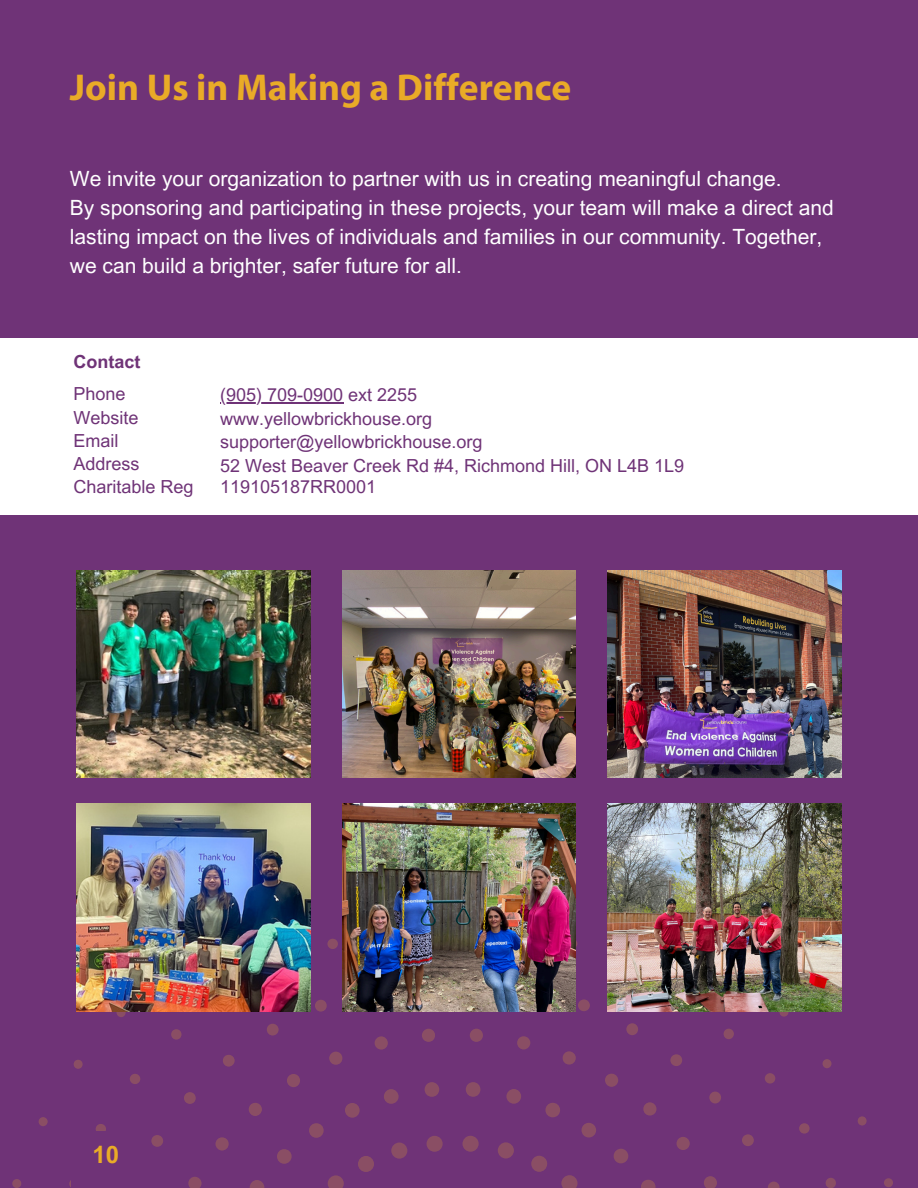
<style>
.page{position:relative;width:918px;height:1188px;background:#6f3377}
.page>*{position:absolute;margin:0;border:0;box-sizing:border-box;transform-origin:0 0}
.t1{font:700 37.5px "Myriad Pro";color:#e9ab27}
.t2{font:700 24px "Arial MT Pro";color:#e9ab27}
.t3{font:21px/29.2px "Arial MT Pro";color:#fff}
.t4{font:18px "Arial MT Pro";color:#6f3377}
.t5{font:700 18px "Arial MT Pro";color:#6f3377}
</style>
<div class="page">
<div style="left:498px;top:1142px;width:16px;height:17px;background:#8a4e64;border-radius:50%"></div>
<svg style="left:328px;top:1175px;width:16px;height:13px"></svg>
<svg style="left:561px;top:1175px;width:17px;height:13px"></svg>
<div style="left:462px;top:1136px;width:17px;height:16px;background:#8a4e64;border-radius:50%"></div>
<div style="left:391px;top:1142px;width:16px;height:17px;background:#8a4e64;border-radius:50%"></div>
<div style="left:531px;top:1156px;width:16px;height:16px;background:#8a4e64;border-radius:50%"></div>
<div style="left:358px;top:1156px;width:16px;height:16px;background:#8a4e64;border-radius:50%"></div>
<div style="left:427px;top:1136px;width:16px;height:16px;background:#8a4e64;border-radius:50%"></div>
<div style="left:506px;top:1089px;width:15px;height:15px;background:#8a4e64;border-radius:50%"></div>
<svg style="left:250px;top:1180px;width:14px;height:8px"></svg>
<div style="left:466px;top:1082px;width:14px;height:15px;background:#8a4e64;border-radius:50%"></div>
<div style="left:424px;top:1082px;width:15px;height:15px;background:#8a4e64;border-radius:50%"></div>
<div style="left:614px;top:1149px;width:14px;height:14px;background:#8a4e64;border-radius:50%"></div>
<div style="left:582px;top:1123px;width:14px;height:15px;background:#8a4e64;border-radius:50%"></div>
<div style="left:384px;top:1089px;width:15px;height:15px;background:#8a4e64;border-radius:50%"></div>
<div style="left:277px;top:1149px;width:15px;height:15px;background:#8a4e64;border-radius:50%"></div>
<div style="left:345px;top:1103px;width:15px;height:15px;background:#8a4e64;border-radius:50%"></div>
<div style="left:545px;top:1103px;width:15px;height:14px;background:#8a4e64;border-radius:50%"></div>
<svg style="left:641px;top:1180px;width:15px;height:8px"></svg>
<div style="left:309px;top:1123px;width:15px;height:15px;background:#8a4e64;border-radius:50%"></div>
<div style="left:676px;top:1137px;width:14px;height:13px;background:#8a4e64;border-radius:50%"></div>
<div style="left:287px;top:1074px;width:13px;height:13px;background:#8a4e64;border-radius:50%"></div>
<div style="left:375px;top:1036px;width:13px;height:14px;background:#8a4e64;border-radius:50%"></div>
<div style="left:517px;top:1036px;width:14px;height:14px;background:#8a4e64;border-radius:50%"></div>
<svg style="left:188px;top:1177px;width:14px;height:11px"></svg>
<div style="left:215px;top:1137px;width:14px;height:14px;background:#8a4e64;border-radius:50%"></div>
<div style="left:563px;top:1051px;width:13px;height:14px;background:#8a4e64;border-radius:50%"></div>
<div style="left:470px;top:1028px;width:13px;height:14px;background:#8a4e64;border-radius:50%"></div>
<div style="left:605px;top:1073px;width:13px;height:14px;background:#8a4e64;border-radius:50%"></div>
<svg style="left:704px;top:1176px;width:13px;height:12px"></svg>
<div style="left:249px;top:1103px;width:13px;height:13px;background:#8a4e64;border-radius:50%"></div>
<div style="left:643px;top:1102px;width:14px;height:14px;background:#8a4e64;border-radius:50%"></div>
<div style="left:422px;top:1029px;width:13px;height:13px;background:#8a4e64;border-radius:50%"></div>
<div style="left:329px;top:1051px;width:13px;height:14px;background:#8a4e64;border-radius:50%"></div>
<div style="left:578px;top:999px;width:12px;height:12px;background:#8a4e64;border-radius:50%"></div>
<div style="left:626px;top:1023px;width:12px;height:12px;background:#8a4e64;border-radius:50%"></div>
<div style="left:742px;top:1134px;width:12px;height:12px;background:#8a4e64;border-radius:50%"></div>
<div style="left:315px;top:1000px;width:12px;height:12px;background:#8a4e64;border-radius:50%"></div>
<div style="left:151px;top:1135px;width:12px;height:12px;background:#8a4e64;border-radius:50%"></div>
<svg style="left:709px;top:1091px;width:12px;height:13px"></svg>
<div style="left:267px;top:1024px;width:12px;height:12px;background:#8a4e64;border-radius:50%"></div>
<div style="left:670px;top:1054px;width:12px;height:12px;background:#8a4e64;border-radius:50%"></div>
<div style="left:223px;top:1055px;width:12px;height:12px;background:#8a4e64;border-radius:50%"></div>
<div style="left:184px;top:1092px;width:12px;height:12px;background:#8a4e64;border-radius:50%"></div>
<svg style="left:768px;top:1182px;width:12px;height:6px"></svg>
<div style="left:567px;top:938px;width:10px;height:11px;background:#8a4e64;border-radius:50%"></div>
<div style="left:765px;top:1073px;width:10px;height:11px;background:#8a4e64;border-radius:50%"></div>
<div style="left:799px;top:1123px;width:11px;height:11px;background:#8a4e64;border-radius:50%"></div>
<div style="left:826px;top:1178px;width:10px;height:10px;background:#8a4e64;border-radius:50%"></div>
<div style="left:171px;top:1029px;width:11px;height:11px;background:#8a4e64;border-radius:50%"></div>
<div style="left:130px;top:1074px;width:10px;height:10px;background:#8a4e64;border-radius:50%"></div>
<div style="left:724px;top:1029px;width:10px;height:10px;background:#8a4e64;border-radius:50%"></div>
<div style="left:327px;top:939px;width:11px;height:10px;background:#8a4e64;border-radius:50%"></div>
<div style="left:96px;top:1124px;width:10px;height:10px;background:#8a4e64;border-radius:50%"></div>
<svg style="left:116px;top:1008px;width:10px;height:9px"></svg>
<div style="left:884px;top:1178px;width:9px;height:9px;background:#8a4e64;border-radius:50%"></div>
<svg style="left:779px;top:1008px;width:10px;height:9px"></svg>
<div style="left:823px;top:1059px;width:9px;height:9px;background:#8a4e64;border-radius:50%"></div>
<div style="left:39px;top:1117px;width:9px;height:9px;background:#8a4e64;border-radius:50%"></div>
<div style="left:12px;top:1179px;width:9px;height:9px;background:#8a4e64;border-radius:50%"></div>
<div style="left:74px;top:1060px;width:9px;height:9px;background:#8a4e64;border-radius:50%"></div>
<div style="left:858px;top:1116px;width:9px;height:10px;background:#8a4e64;border-radius:50%"></div>
<img style="left:77px;top:570px;width:233px;height:208px">
<img style="left:342px;top:570px;width:234px;height:208px">
<img style="left:608px;top:570px;width:233px;height:208px">
<img style="left:77px;top:804px;width:233px;height:207px">
<img style="left:342px;top:804px;width:234px;height:207px">
<img style="left:608px;top:804px;width:233px;height:207px">
<div style="left:0;top:339px;width:918px;height:176px;background:#fff"></div>
<div style="left:71px;top:1131px;width:70px;height:57px;background:#6f3377"></div>
<hr style="left:220px;top:402px;width:123px;height:2px;background:#6f3377">
<p class="t1" style="left:70px;top:72px;width:503px">Join Us in Making a Difference</p>
<p class="t3" style="left:70px;top:166px;width:713px">We invite your organization to partner with us in creating meaningful change.</p>
<p class="t3" style="left:70px;top:196px;width:766px">By sponsoring and participating in these projects, your team will make a direct and lasting impact on the lives of individuals and families in our community. Together, we can build a brighter, safer future for all.</p>
<p class="t5" style="left:73px;top:355px;width:68px">Contact</p>
<p class="t4" style="left:73px;top:387px;width:54px">Phone</p>
<p class="t4" style="left:220px;top:388px;width:199px">(905) 709-0900 ext 2255</p>
<p class="t4" style="left:73px;top:411px;width:67px">Website</p>
<h3 class="t4" style="left:220px;top:412px;width:214px">www.yellowbrickhouse.org</h3>
<p class="t4" style="left:73px;top:434px;width:47px">Email</p>
<p class="t4" style="left:220px;top:435px;width:264px">supporter@yellowbrickhouse.org</p>
<p class="t4" style="left:73px;top:457px;width:68px">Address</p>
<p class="t4" style="left:220px;top:459px;width:466px">52 West Beaver Creek Rd #4, Richmond Hill, ON L4B 1L9</p>
<p class="t4" style="left:73px;top:480px;width:122px">Charitable Reg</p>
<p class="t4" style="left:220px;top:480px;width:158px">119105187RR0001</p>
<p class="t2" style="left:93px;top:1146px;width:28px">10</p>
</div>
